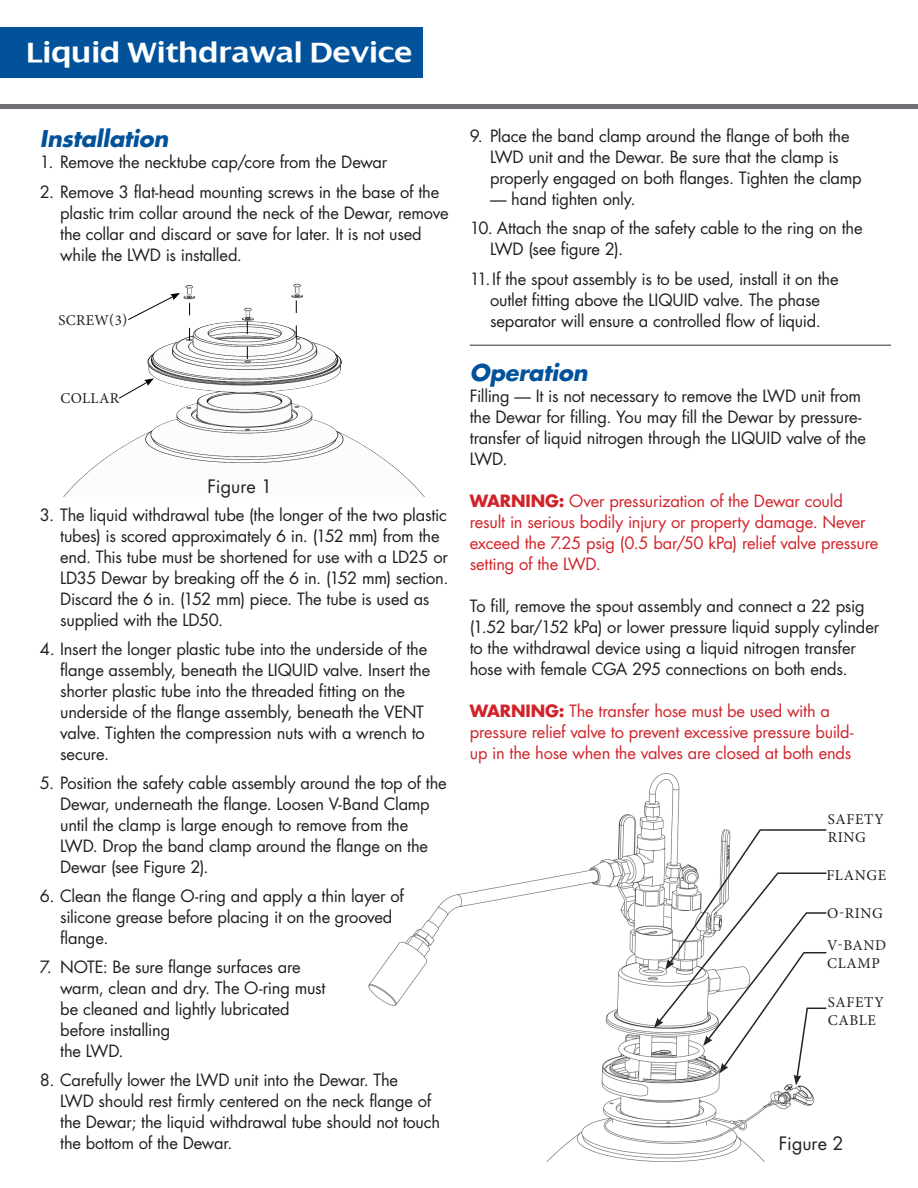
<style>
.page{position:relative;width:918px;height:1188px;background:#fff}
.page>*{position:absolute;margin:0;border:0;box-sizing:border-box;transform-origin:0 0}
.Headline{font:600 30px "Dialog";color:#fff;scale:1.15 1}
.t1{font:italic 700 22.5px "Futura";letter-spacing:-.01em;color:#01529b}
.t2{font:18px "Futura";color:#231f20}
.t3{font:16.5px/21px "Futura";letter-spacing:-.015em;color:#231f20}
.t4{font:16.5px/21px "Futura";letter-spacing:-.015em;color:#d1232a}
.t5{font:15px/18px "Minion Pro";letter-spacing:.04em;color:#231f20}
.s1{font-weight:700}
</style>
<div class="page">
<hr style="left:0;top:104px;width:918px;height:4px;background:#717074">
<img style="left:368px;top:773px;width:459px;height:388px">
<svg style="left:654px;top:828px;width:172px;height:257px"></svg>
<hr style="left:806px;top:912px;width:20px;height:2px;background:#2a2321">
<hr style="left:470px;top:345px;width:421px;height:1px;background:#717074">
<div style="left:0;top:27px;width:422px;height:51px;background:#01529b"></div>
<img style="left:64px;top:283px;width:360px;height:213px">
<svg style="left:127px;top:293px;width:53px;height:28px"></svg>
<svg style="left:118px;top:378px;width:36px;height:21px"></svg>
<svg style="left:189px;top:303px;width:1px;height:37px"></svg>
<svg style="left:296px;top:300px;width:1px;height:38px"></svg>
<svg style="left:247px;top:322px;width:1px;height:37px"></svg>
<p class="Headline" style="left:26px;top:36px;width:337px">Liquid Withdrawal Device</p>
<p class="t1" style="left:40px;top:123px;width:130px">Installation</p>
<p class="t3" style="left:40px;top:152px;width:349px">1. Remove the necktube cap/core from the Dewar</p>
<p class="t3" style="left:60px;top:181px;width:390px;text-indent:-20px">2. Remove 3 flat-head mounting screws in the base of the plastic trim collar around the neck of the Dewar, remove the collar and discard or save for later. It is not used while the LWD is installed.</p>
<p class="t5" style="left:58px;top:311px;width:70px">SCREW(3)</p>
<p class="t5" style="left:60px;top:389px;width:60px">COLLAR</p>
<p class="t2" style="left:207px;top:474px;width:66px">Figure 1</p>
<p class="t3" style="left:60px;top:504px;width:390px;text-indent:-20px">3. The liquid withdrawal tube (the longer of the two plastic tubes) is scored approximately 6 in. (152 mm) from the end. This tube must be shortened for use with a LD25 or LD35 Dewar by breaking off the 6 in. (152 mm) section.<br>Discard the 6 in. (152 mm) piece. The tube is used as supplied with the LD50.</p>
<p class="t3" style="left:60px;top:638px;width:372px;text-indent:-20px">4. Insert the longer plastic tube into the underside of the flange assembly, beneath the LIQUID valve. Insert the shorter plastic tube into the threaded fitting on the underside of the flange assembly, beneath the VENT valve. Tighten the compression nuts with a wrench to secure.</p>
<p class="t3" style="left:60px;top:772px;width:388px;text-indent:-20px">5. Position the safety cable assembly around the top of the Dewar, underneath the flange. Loosen V-Band Clamp until the clamp is large enough to remove from the LWD. Drop the band clamp around the flange on the Dewar (see Figure 2).</p>
<p class="t3" style="left:60px;top:885px;width:345px;text-indent:-20px">6. Clean the flange O-ring and apply a thin layer of silicone grease before placing it on the grooved flange.</p>
<p class="t3" style="left:60px;top:956px;width:267px;text-indent:-20px">7. NOTE: Be sure flange surfaces are warm, clean and dry. The O-ring must be cleaned and lightly lubricated before installing<br>the LWD.</p>
<p class="t3" style="left:60px;top:1069px;width:382px;text-indent:-20px">8. Carefully lower the LWD unit into the Dewar. The<br>LWD should rest firmly centered on the neck flange of the Dewar; the liquid withdrawal tube should not touch the bottom of the Dewar.</p>
<p class="t3" style="left:490px;top:126px;width:373px;text-indent:-20px">9. Place the band clamp around the flange of both the<br>LWD unit and the Dewar. Be sure that the clamp is properly engaged on both flanges. Tighten the clamp</p>
<p class="t3" style="left:490px;top:189px;width:147px">— hand tighten only.</p>
<p class="t3" style="left:490px;top:218px;width:374px;text-indent:-20px">10. Attach the snap of the safety cable to the ring on the<br>LWD (see figure 2).</p>
<p class="t3" style="left:470px;top:268px;width:370px;text-align:center">11.If the spout assembly is to be used, install it on the outlet fitting above the LIQUID valve. The phase separator will ensure a controlled flow of liquid.</p>
<p class="t1" style="left:470px;top:356px;width:119px">Operation</p>
<p class="t3" style="left:470px;top:385px;width:398px">Filling — It is not necessary to remove the LWD unit from the Dewar for filling. You may fill the Dewar by pressure&shy;transfer of liquid nitrogen through the LIQUID valve of the LWD.</p>
<p class="t4" style="left:470px;top:490px;width:410px"><span class="s1">WARNING:</span> Over pressurization of the Dewar could result in serious bodily injury or property damage. Never exceed the 7.25 psig (0.5 bar/50 kPa) relief valve pressure setting of the LWD.</p>
<p class="t3" style="left:470px;top:595px;width:411px">To fill, remove the spout assembly and connect a 22 psig (1.52 bar/152 kPa) or lower pressure liquid supply cylinder to the withdrawal device using a liquid nitrogen transfer hose with female CGA 295 connections on both ends.</p>
<p class="t4" style="left:470px;top:700px;width:385px"><span class="s1">WARNING:</span> The transfer hose must be used with a pressure relief valve to prevent excessive pressure build&shy;up in the hose when the valves are closed at both ends</p>
<p class="t5" style="left:828px;top:810px;width:58px">SAFETY<br>RING</p>
<p class="t5" style="left:826px;top:866px;width:61px">FLANGE</p>
<p class="t5" style="left:827px;top:905px;width:57px">O-RING</p>
<p class="t5" style="left:827px;top:936px;width:60px">V-BAND<br>CLAMP</p>
<p class="t5" style="left:828px;top:993px;width:58px">SAFETY<br>CABLE</p>
<p class="t2" style="left:779px;top:1131px;width:66px">Figure 2</p>
</div>
